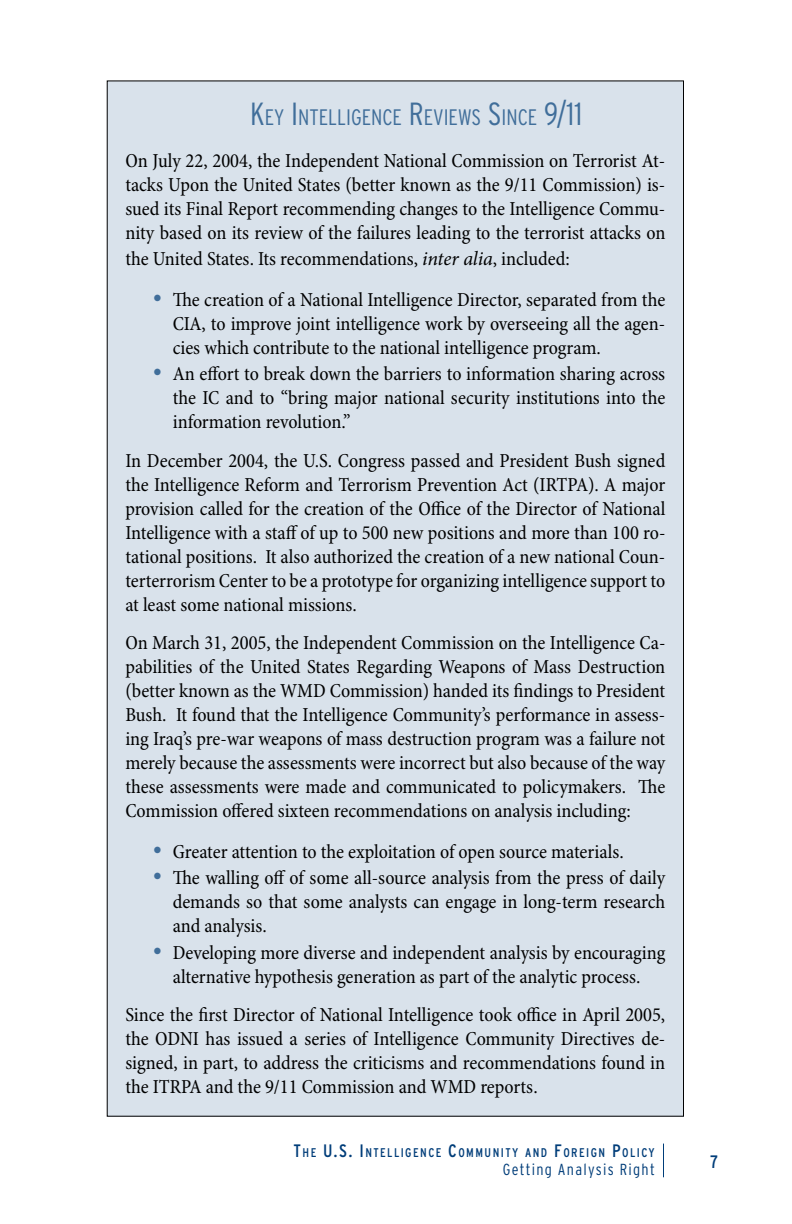
<style>
.page{position:relative;width:792px;height:1224px;background:#fff}
.page>*{position:absolute;margin:0;border:0;box-sizing:border-box;transform-origin:0 0}
.t1{font:300 condensed 22.4px "Interstate";color:#406e9a}
.t2{font:condensed 20px/24px "Minion Pro";letter-spacing:-.005em;color:#000;text-align:justify}
.t3{font:condensed 18px "Interstate";color:#003d79}
.t4{font:300 condensed 16px "Interstate";letter-spacing:.08em;color:#003d79}
.t5{font:condensed 12.6px "Interstate";letter-spacing:.115em;color:#003d79}
.s1{font-size:32px}
.s2{font-style:italic;font-stretch:normal}
.s3{color:#406e9a}
.s4{font-size:18px}
</style>
<div class="page">
<hr style="left:663px;top:1144px;width:1px;height:33px;background:#003d79">
<div style="left:107px;top:81px;width:577px;height:1035px;background:#d9e2eb"></div>
<p class="t1" style="left:250px;top:104px;width:334px"><span class="s1">K</span>EY <span class="s1">I</span> NTELLIGENCE <span class="s1">R</span>EVIEWS <span class="s1">S</span>INCE <span class="s1">9/11</span></p>
<p class="t2" style="left:125px;top:149px;width:542px">On July 22, 2004, the Independent National Commission on Terrorist At&shy;tacks Upon the United States (better known as the 9/11 Commission) is&shy;sued its Final Report recommending changes to the Intelligence Commu&shy;nity based on its review of the failures leading to the terrorist attacks on</p>
<p class="t2" style="left:125px;top:248px;width:446px">the United States. Its recommendations, <span class="s2">inter alia</span>, included:</p>
<p class="t2" style="left:173px;top:289px;width:494px;text-indent:-20px"><span class="s3">•</span> The creation of a National Intelligence Director, separated from the CIA, to improve joint intelligence work by overseeing all the agen&shy;cies which contribute to the national intelligence program.</p>
<p class="t2" style="left:173px;top:363px;width:494px;text-indent:-20px"><span class="s3">•</span> An effort to break down the barriers to information sharing across the IC and to “bring major national security institutions into the information revolution.”</p>
<p class="t2" style="left:125px;top:449px;width:542px">In December 2004, the U.S. Congress passed and President Bush signed the Intelligence Reform and Terrorism Prevention Act (IRTPA). A major provision called for the creation of the Office of the Director of National Intelligence with a staff of up to 500 new positions and more than 100 ro&shy;tational positions. It also authorized the creation of a new national Coun&shy;terterrorism Center to be a prototype for organizing intelligence support to at least some national missions.</p>
<p class="t2" style="left:125px;top:632px;width:542px">On March 31, 2005, the Independent Commission on the Intelligence Ca&shy;pabilities of the United States Regarding Weapons of Mass Destruction (better known as the WMD Commission) handed its findings to President Bush. It found that the Intelligence Community’s performance in assess&shy;ing Iraq’s pre-war weapons of mass destruction program was a failure not merely because the assessments were incorrect but also because of the way these assessments were made and communicated to policymakers. The Commission offered sixteen recommendations on analysis including:</p>
<p class="t2" style="left:152px;top:841px;width:473px"><span class="s3">•</span> Greater attention to the exploitation of open source materials.</p>
<p class="t2" style="left:173px;top:867px;width:494px;text-indent:-20px"><span class="s3">•</span> The walling off of some all-source analysis from the press of daily demands so that some analysts can engage in long-term research and analysis.</p>
<p class="t2" style="left:152px;top:941px;width:515px;text-align:center"><span class="s3">•</span> Developing more diverse and independent analysis by encouraging alternative hypothesis generation as part of the analytic process.</p>
<p class="t2" style="left:125px;top:1004px;width:541px">Since the first Director of National Intelligence took office in April 2005, the ODNI has issued a series of Intelligence Community Directives de&shy;signed, in part, to address the criticisms and recommendations found in the ITRPA and the 9/11 Commission and WMD reports.</p>
<p class="t5" style="left:294px;top:1146px;width:363px"><span class="s4">T</span>HE <span class="s4">U.S. I</span>NTELLIGENCE <span class="s4">C</span>OMMUNITY AND <span class="s4">F</span>OREIGN <span class="s4">P</span>OLICY</p>
<p class="t4" style="left:503px;top:1161px;width:153px">Getting Analysis Right</p>
<p class="t3" style="left:710px;top:1151px;width:9px">7</p>
</div>
